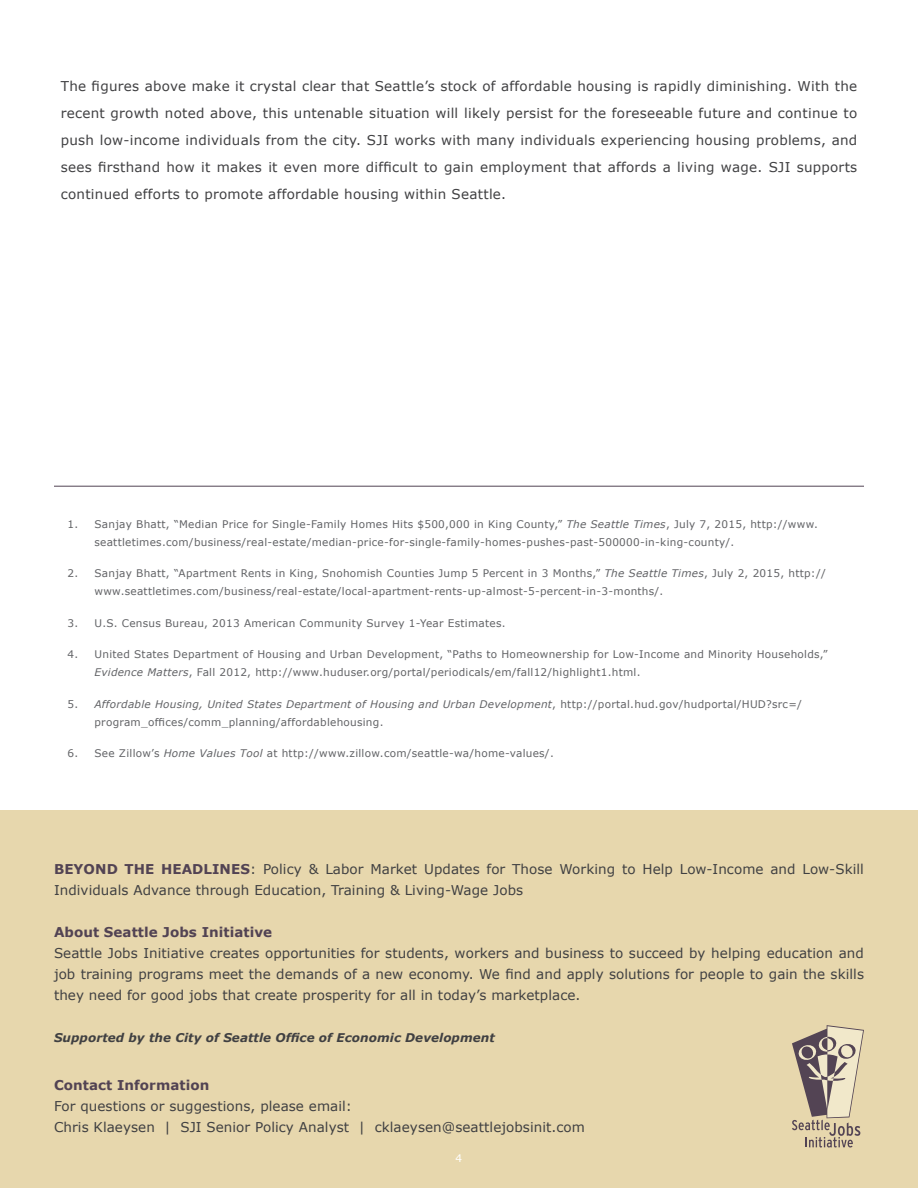
<style>
.page{position:relative;width:918px;height:1188px;background:#fff}
.page>*{position:absolute;margin:0;border:0;box-sizing:border-box;transform-origin:0 0}
.t1{font:13.5px/21px "Verdana";letter-spacing:.005em;color:#404042}
.t2{font:700 13.5px "Verdana";letter-spacing:.005em;color:#524353}
.t3{font:italic 700 12px "Verdana";letter-spacing:.005em;color:#404042}
.t4{font:10.5px/18px "Verdana";letter-spacing:.025em;color:#626366}
.t5{font:10.5px "Verdana";color:#fff}
.s1{font-style:italic}
.s2{font-weight:700;color:#524353}
</style>
<div class="page">
<div style="left:0;top:810px;width:918px;height:378px;background:#e7d7ad"></div>
<hr style="left:54px;top:486px;width:810px;height:1px;background:#524353">
<svg style="left:792px;top:1025px;width:72px;height:123px"></svg>
<p class="t1" style="left:61px;top:73px;width:798px;line-height:27px;text-align:justify">The figures above make it crystal clear that Seattle’s stock of affordable housing is rapidly diminishing. With the recent growth noted above, this untenable situation will likely persist for the foreseeable future and continue to push low-income individuals from the city. SJI works with many individuals experiencing housing problems, and sees firsthand how it makes it even more difficult to gain employment that affords a living wage. SJI supports continued efforts to promote affordable housing within Seattle.</p>
<p class="t4" style="left:94px;top:516px;width:725px;text-indent:-27px">1. Sanjay Bhatt, “Median Price for Single-Family Homes Hits $500,000 in King County,” <span class="s1">The Seattle Times</span>, July 7, 2015, http://www. seattletimes.com/business/real-estate/median-price-for-single-family-homes-pushes-past-500000-in-king-county/.</p>
<p class="t4" style="left:94px;top:566px;width:733px;text-indent:-27px">2. Sanjay Bhatt, “Apartment Rents in King, Snohomish Counties Jump 5 Percent in 3 Months,” <span class="s1">The Seattle Times</span>, July 2, 2015, http:// www.seattletimes.com/business/real-estate/local-apartment-rents-up-almost-5-percent-in-3-months/.</p>
<p class="t4" style="left:68px;top:615px;width:440px">3. U.S. Census Bureau, 2013 American Community Survey 1-year estimates.</p>
<p class="t4" style="left:94px;top:647px;width:735px;text-indent:-27px">4. United States department of Housing and Urban development, “Paths to Homeownership for Low-Income and Minority Households,”<br><span class="s1">Evidence Matters</span>, Fall 2012, http://www.huduser.org/portal/periodicals/em/fall12/highlight1.html.</p>
<p class="t4" style="left:94px;top:696px;width:709px;text-indent:-27px">5. <span class="s1">Affordable Housing, United States Department of Housing and Urban Development</span>, http://portal.hud.gov/hudportal/HUd?src=/ program_offices/comm_planning/affordablehousing.</p>
<p class="t4" style="left:68px;top:745px;width:488px">6. See Zillow’s <span class="s1">Home Values Tool</span> at http://www.zillow.com/seattle-wa/home-values/.</p>
<p class="t1" style="left:54px;top:860px;width:811px"><span class="s2">BEYOND THE HEADLINES</span>: Policy &amp; Labor Market Updates for Those Working to Help Low-Income and Low-Skill<br>Individuals Advance through education, Training &amp; Living-Wage Jobs</p>
<p class="t2" style="left:54px;top:927px;width:220px">About Seattle Jobs Initiative</p>
<p class="t1" style="left:54px;top:944px;width:812px;text-align:justify">Seattle Jobs Initiative creates opportunities for students, workers and business to succeed by helping education and job training programs meet the demands of a new economy. We find and apply solutions for people to gain the skills they need for good jobs that create prosperity for all in today’s marketplace.</p>
<p class="t3" style="left:54px;top:1029px;width:442px">Supported by the City of Seattle Office of Economic Development</p>
<p class="t2" style="left:54px;top:1080px;width:157px">Contact Information</p>
<p class="t1" style="left:54px;top:1096px;width:533px">For questions or suggestions, please email:<br>Chris Klaeysen | SJI Senior Policy Analyst | cklaeysen@seattlejobsinit.com</p>
<p class="t5" style="left:456px;top:1154px;width:8px">4</p>
</div>
